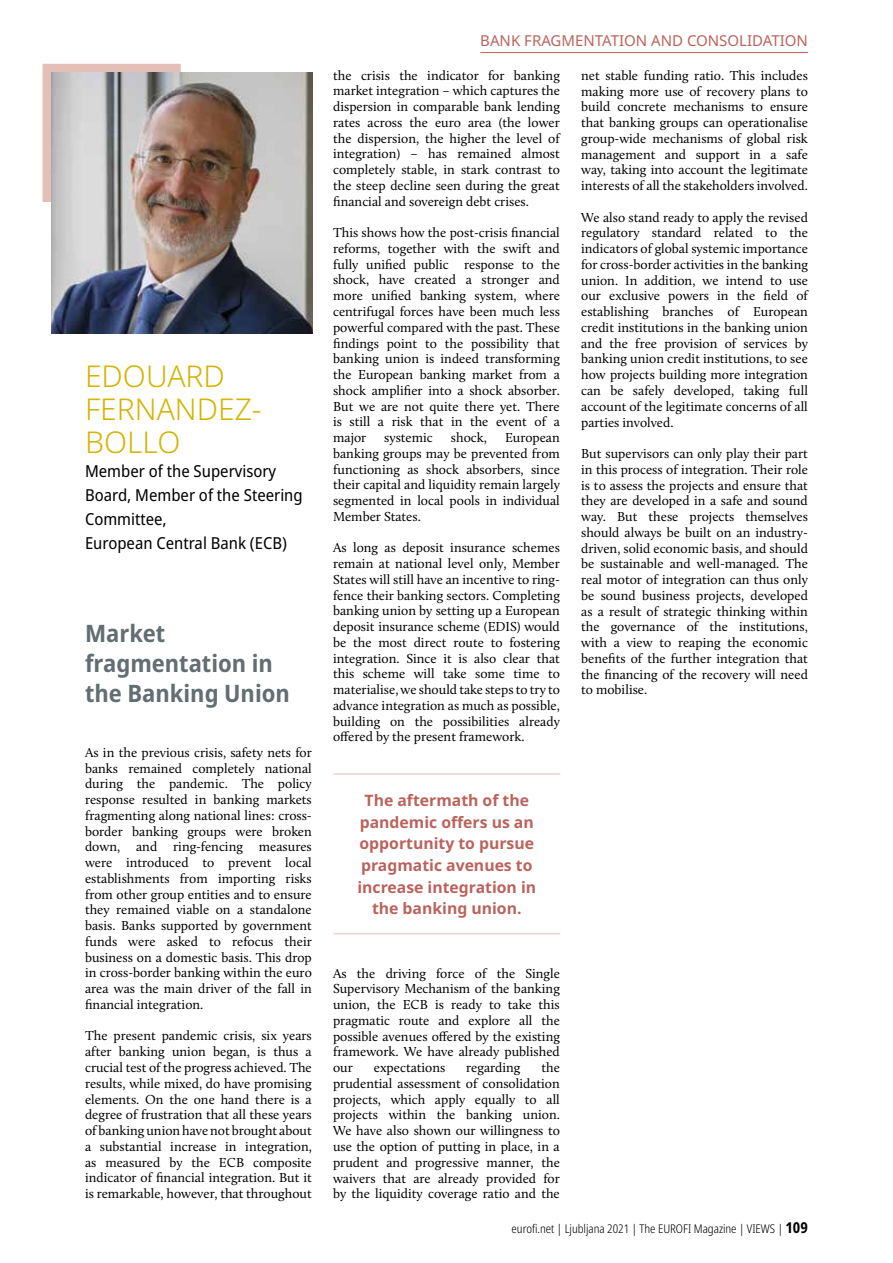
<style>
.page{position:relative;width:893px;height:1263px;background:#fff}
.page>*{position:absolute;margin:0;border:0;box-sizing:border-box;transform-origin:0 0}
.t1{font:300 30px/33px "Noto Sans";color:#d3b400}
.t2{font:700 semi-condensed 24px/30px "Noto Sans";color:#636e73}
.t3{font:semi-condensed 16.5px/24px "Noto Sans";color:#000}
.t4{font:700 15.75px/21.6px "Noto Sans";color:#ba635c;text-align:center}
.t5{font:15px "Noto Sans";color:#ba635c}
.t6{font:13.5px/15.8px "Calluna";color:#000;text-align:justify}
.t7{font:300 condensed 12px "Noto Sans";color:#000}
.s1{font-weight:700;font-size:15px}
</style>
<div class="page">
<div style="left:43px;top:64px;width:138px;height:138px;background:#e4bfb7"></div>
<img style="left:51px;top:72px;width:262px;height:262px">
<hr style="left:333px;top:774px;width:227px;height:1px;background:#e4bfb7">
<hr style="left:333px;top:933px;width:227px;height:1px;background:#e4bfb7">
<hr style="left:480px;top:52px;width:328px;height:1px;background:#ba635c">
<h1 class="t1" style="left:85px;top:360px;width:178px">EDOUARD<br>FERNANDEZ-<br>BOLLO</h1>
<p class="t3" style="left:85px;top:460px;width:219px">Member of the Supervisory<br>Board, Member of the Steering<br>Committee,<br>European Central Bank (ECB)</p>
<h2 class="t2" style="left:85px;top:619px;width:206px">Market fragmentation in the Banking Union</h2>
<p class="t6" style="left:85px;top:744px;width:228px">As in the previous crisis, safety nets for banks remained completely national during the pandemic. The policy response resulted in banking markets fragmenting along national lines: cross&shy;border banking groups were broken down, and ring-fencing measures were introduced to prevent local establishments from importing risks from other group entities and to ensure they remained viable on a standalone basis. Banks supported by government funds were asked to refocus their business on a domestic basis. This drop in cross-border banking within the euro area was the main driver of the fall in financial integration.</p>
<p class="t6" style="left:85px;top:1028px;width:228px">The present pandemic crisis, six years after banking union began, is thus a crucial test of the progress achieved. The results, while mixed, do have promising elements. On the one hand there is a degree of frustration that all these years of banking union have not brought about a substantial increase in integration, as measured by the ECB composite indicator of financial integration. But it is remarkable, however, that throughout</p>
<p class="t5" style="left:480px;top:30px;width:329px">BANK FRAGMENTATION AND CONSOLIDATION</p>
<p class="t6" style="left:333px;top:67px;width:228px">the crisis the indicator for banking market integration – which captures the dispersion in comparable bank lending rates across the euro area (the lower the dispersion, the higher the level of integration) – has remained almost completely stable, in stark contrast to the steep decline seen during the great financial and sovereign debt crises.</p>
<p class="t6" style="left:333px;top:225px;width:228px">This shows how the post-crisis financial reforms, together with the swift and fully unified public response to the shock, have created a stronger and more unified banking system, where centrifugal forces have been much less powerful compared with the past. These findings point to the possibility that banking union is indeed transforming the European banking market from a shock amplifier into a shock absorber.<br>But we are not quite there yet. There is still a risk that in the event of a major</p>
<p class="t6" style="left:384px;top:429px;width:50px">systemic</p>
<p class="t6" style="left:451px;top:429px;width:38px">shock,</p>
<p class="t6" style="left:333px;top:429px;width:228px;text-indent:172px">European banking groups may be prevented from functioning as shock absorbers, since their capital and liquidity remain largely segmented in local pools in individual Member States.</p>
<p class="t6" style="left:333px;top:540px;width:228px">As long as deposit insurance schemes remain at national level only, Member States will still have an incentive to ring&shy;fence their banking sectors. Completing banking union by setting up a European deposit insurance scheme (EDIS) would be the most direct route to fostering integration. Since it is also clear that this scheme will take some time to materialise, we should take steps to try to advance integration as much as possible, building on the possibilities already offered by the present framework.</p>
<p class="t4" style="left:357px;top:790px;width:180px">The aftermath of the pandemic offers us an opportunity to pursue pragmatic avenues to increase integration in the banking union.</p>
<p class="t6" style="left:333px;top:965px;width:228px">As the driving force of the Single Supervisory Mechanism of the banking union, the ECB is ready to take this pragmatic route and explore all the possible avenues offered by the existing framework. We have already published our</p>
<p class="t6" style="left:333px;top:1060px;width:228px;text-indent:208px">the prudential assessment of consolidation projects, which apply equally to all projects within the banking union.<br>We have also shown our willingness to use the option of putting in place, in a prudent and progressive manner, the waivers that are already provided for by the liquidity coverage ratio and the</p>
<p class="t6" style="left:374px;top:1060px;width:73px">expectations</p>
<p class="t6" style="left:466px;top:1060px;width:56px">regarding</p>
<p class="t6" style="left:581px;top:67px;width:228px">net stable funding ratio. This includes making more use of recovery plans to build concrete mechanisms to ensure that banking groups can operationalise group-wide mechanisms of global risk management and support in a safe way, taking into account the legitimate interests of all the stakeholders involved.</p>
<p class="t6" style="left:581px;top:209px;width:228px">We also stand ready to apply the revised regulatory standard related to the indicators of global systemic importance for cross-border activities in the banking union. In addition, we intend to use our exclusive powers in the field of establishing branches of European credit institutions in the banking union and the free provision of services by banking union credit institutions, to see how projects building more integration can be safely developed, taking full account of the legitimate concerns of all parties involved.</p>
<p class="t6" style="left:581px;top:445px;width:228px">But supervisors can only play their part in this process of integration. Their role is to assess the projects and ensure that they are developed in a safe and sound way. But these projects themselves should always be built on an industry&shy;driven, solid economic basis, and should be sustainable and well-managed. The real motor of integration can thus only be sound business projects, developed as a result of strategic thinking within the governance of the institutions, with a view to reaping the economic benefits of the further integration that the financing of the recovery will need to mobilise.</p>
<p class="t7" style="left:512px;top:1220px;width:298px">eurofi.net | Ljubljana 2021 | The EUROFI Magazine | VIEWS | <span class="s1">109</span></p>
</div>
